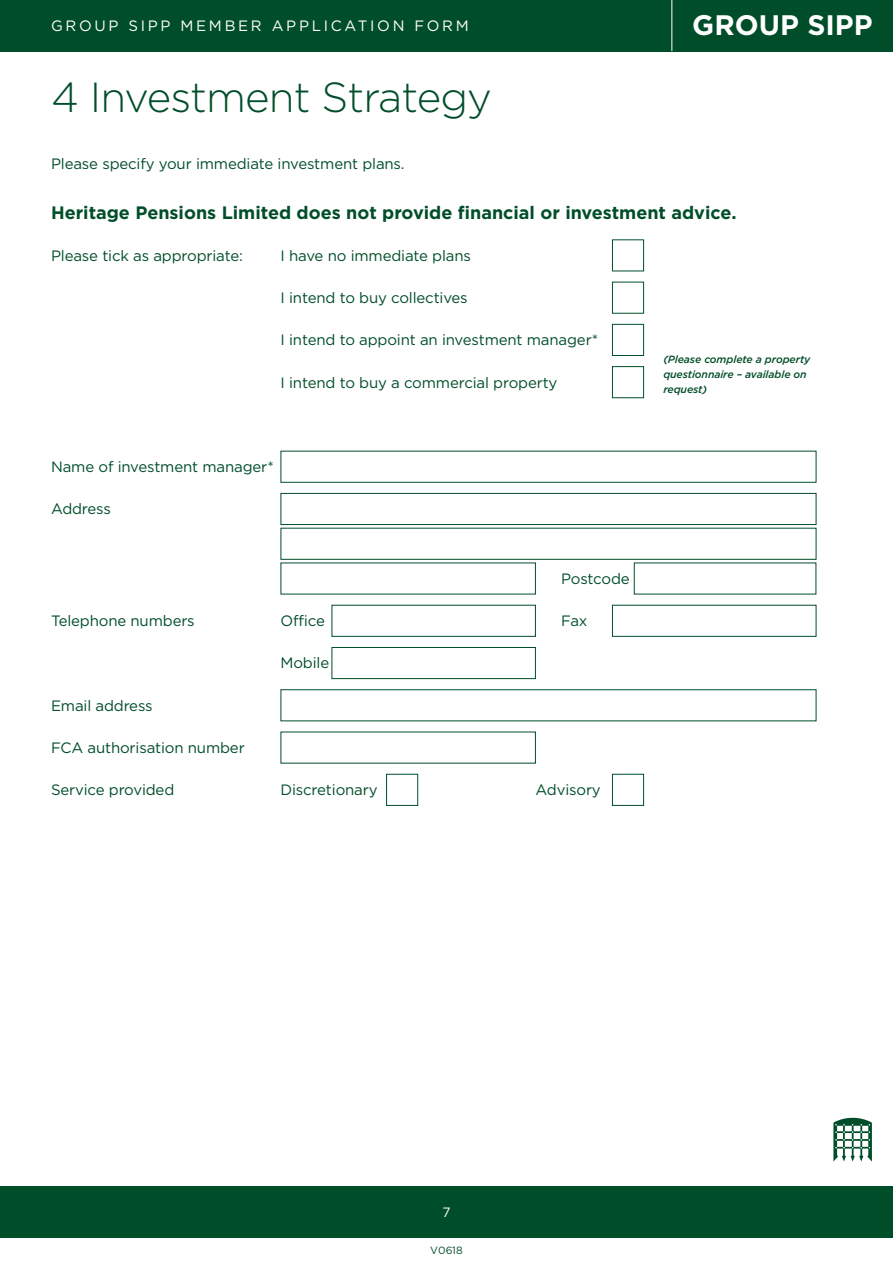
<style>
.page{position:relative;width:893px;height:1263px;background:#fff}
.page>*{position:absolute;margin:0;border:0;box-sizing:border-box;transform-origin:0 0}
.HEADING{font:300 42px "Gotham";letter-spacing:-.02em;color:#004e29}
.t1{font:700 28.2px "Gotham";color:#fff}
.BOLD_HEADINGS{font:700 18px "Gotham";color:#004e29}
.TAB_TEXT_FOR_BOXES{font:15px "Gotham";letter-spacing:-.01em;color:#004e29}
.TEXT_PARAGRAPHS{font:15px "Gotham";letter-spacing:-.01em;color:#004e29}
.t2{font:15px "Gotham";letter-spacing:.18em;color:#fff}
.t3{font:13.5px "Gotham";color:#fff}
.ITALIC_PULL_OUT_INFO{font:italic 500 10.5px/15px "Gotham";letter-spacing:-.01em;color:#004e29}
.t4{font:10.5px "Gotham";color:#004e29}
</style>
<div class="page">
<div style="left:0;top:1186px;width:893px;height:51px;background:#004e29"></div>
<svg style="left:833px;top:1117px;width:39px;height:44px"></svg>
<div style="left:0;top:0;width:893px;height:51px;background:#004e29"></div>
<hr style="left:671px;top:0;width:1px;height:51px;background:#fff">
<div style="left:612px;top:239px;width:32px;height:32px;border:1px solid #004e29"></div>
<div style="left:612px;top:282px;width:32px;height:32px;border:1px solid #004e29"></div>
<div style="left:612px;top:324px;width:32px;height:32px;border:1px solid #004e29"></div>
<div style="left:612px;top:366px;width:32px;height:32px;border:1px solid #004e29"></div>
<div style="left:281px;top:451px;width:535px;height:32px;border:1px solid #004e29"></div>
<div style="left:281px;top:493px;width:535px;height:32px;border:1px solid #004e29"></div>
<div style="left:281px;top:528px;width:535px;height:32px;border:1px solid #004e29"></div>
<div style="left:332px;top:605px;width:204px;height:32px;border:1px solid #004e29"></div>
<div style="left:612px;top:605px;width:204px;height:32px;border:1px solid #004e29"></div>
<div style="left:332px;top:647px;width:204px;height:32px;border:1px solid #004e29"></div>
<div style="left:386px;top:774px;width:32px;height:32px;border:1px solid #004e29"></div>
<div style="left:612px;top:774px;width:32px;height:32px;border:1px solid #004e29"></div>
<p class="t2" style="left:51px;top:17px;width:419px">GROUP SIPP MEMBER APPLICATION FORM</p>
<h2 class="t1" style="left:692px;top:9px;width:182px">GROUP SIPP</h2>
<p class="HEADING" style="left:51px;top:74px;width:442px">4 Investment Strategy</p>
<p class="TEXT_PARAGRAPHS" style="left:51px;top:156px;width:355px">Please specify your immediate investment plans.</p>
<p class="BOLD_HEADINGS" style="left:51px;top:202px;width:687px">Heritage Pensions Limited does not provide financial or investment advice.</p>
<p class="TAB_TEXT_FOR_BOXES" style="left:51px;top:247px;width:193px">Please tick as appropriate:</p>
<p class="TAB_TEXT_FOR_BOXES" style="left:281px;top:247px;width:192px">I have no immediate plans</p>
<p class="TAB_TEXT_FOR_BOXES" style="left:281px;top:289px;width:189px">I intend to buy collectives</p>
<p class="TAB_TEXT_FOR_BOXES" style="left:281px;top:332px;width:319px">I intend to appoint an investment manager*</p>
<p class="TAB_TEXT_FOR_BOXES" style="left:281px;top:374px;width:278px">I intend to buy a commercial property</p>
<p class="ITALIC_PULL_OUT_INFO" style="left:663px;top:352px;width:148px">(Please complete a property questionnaire – available on request)</p>
<p class="TAB_TEXT_FOR_BOXES" style="left:51px;top:459px;width:224px">Name of investment manager*</p>
<p class="TAB_TEXT_FOR_BOXES" style="left:51px;top:501px;width:61px">Address</p>
<p class="TAB_TEXT_FOR_BOXES" style="left:561px;top:570px;width:70px">Postcode</p>
<p class="TAB_TEXT_FOR_BOXES" style="left:51px;top:613px;width:145px">Telephone numbers</p>
<p class="TAB_TEXT_FOR_BOXES" style="left:281px;top:613px;width:46px">Office</p>
<p class="TAB_TEXT_FOR_BOXES" style="left:561px;top:613px;width:28px">Fax</p>
<p class="TAB_TEXT_FOR_BOXES" style="left:281px;top:655px;width:50px">Mobile</p>
<p class="TAB_TEXT_FOR_BOXES" style="left:51px;top:697px;width:103px">Email address</p>
<p class="TAB_TEXT_FOR_BOXES" style="left:51px;top:739px;width:195px">FCA authorisation number</p>
<p class="TAB_TEXT_FOR_BOXES" style="left:51px;top:782px;width:125px">Service provided</p>
<p class="TAB_TEXT_FOR_BOXES" style="left:281px;top:782px;width:99px">Discretionary</p>
<p class="TAB_TEXT_FOR_BOXES" style="left:536px;top:782px;width:67px">Advisory</p>
<p class="t3" style="left:442px;top:1204px;width:10px">7</p>
<p class="t4" style="left:430px;top:1244px;width:34px">V0618</p>
</div>
